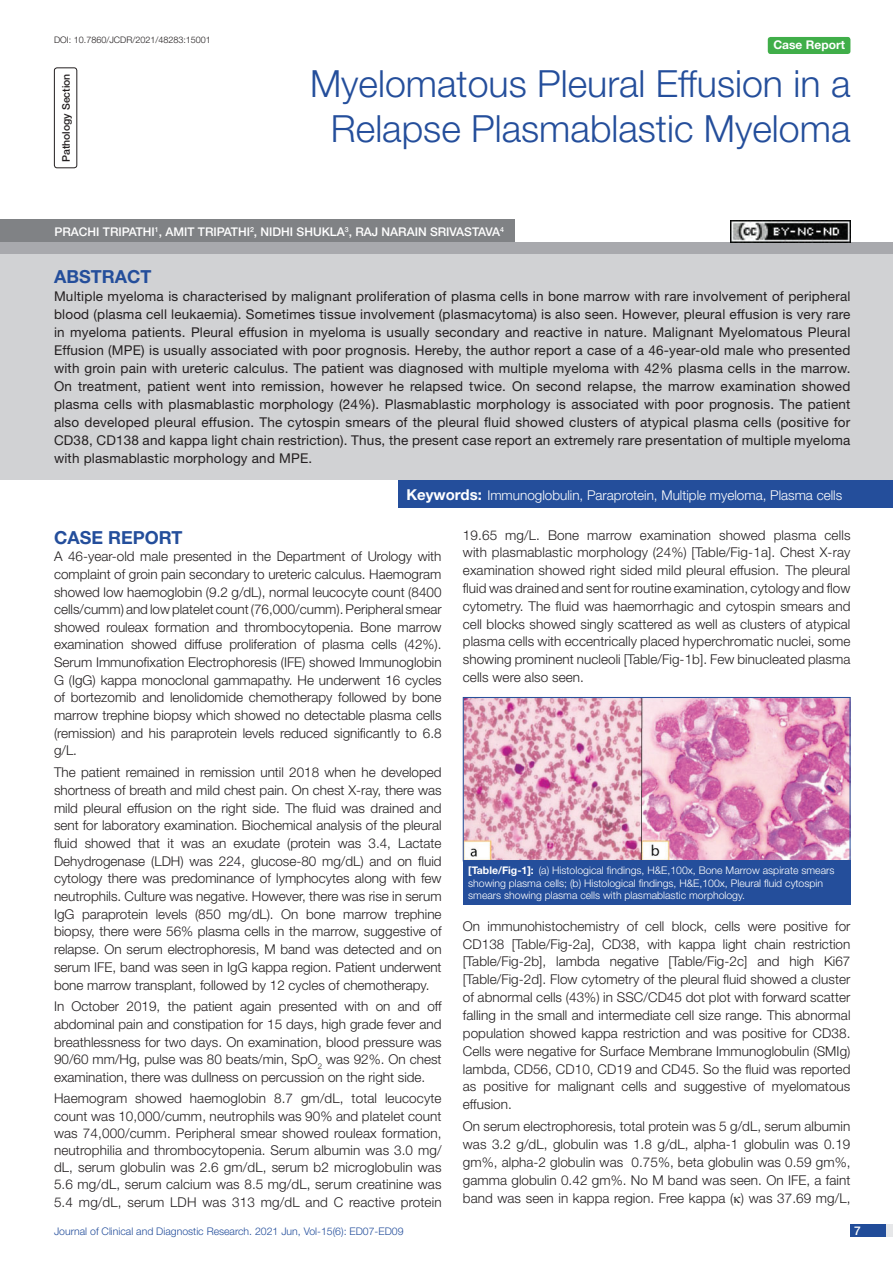
<style>
.page{position:relative;width:893px;height:1263px;background:#fff}
.page>*{position:absolute;margin:0;border:0;box-sizing:border-box;transform-origin:0 0}
.t1{font:300 37.5px/45px "Helvetica Neue";color:#244e9b;text-align:center}
.Heading{font:700 18px "Helvetica Neue";color:#244e9b}
.Abstract_head{font:700 18px "Helvetica Neue";color:#244e9b}
.Body_text{font:300 13.5px/17.7px "Helvetica Neue";letter-spacing:.005em;color:#231f20;text-align:justify}
.Abstract_Text{font:13.5px/18px "Helvetica Neue";letter-spacing:.015em;color:#231f20;text-align:justify}
.Key_words{font:300 13.5px "Helvetica Neue";color:#fff}
.Author{font:500 12px "Helvetica Neue";color:#fff}
.t2{font:700 12px "Helvetica Neue";color:#fff}
.TABLE_FIG{font:300 10.5px/12.6px "Helvetica Neue";color:#fff}
.t3{font:300 10.5px "Helvetica Neue";color:#244e9b}
.section{font:500 10.5px "Helvetica Neue";color:#231f20}
.t4{font:300 9px "Helvetica Neue";color:#231f20}
.s1{font-weight:700;font-size:15px}
.s2{font-weight:700}
</style>
<div class="page">
<div style="left:850px;top:1224px;width:43px;height:13px;background:#e6e7e9"></div>
<div style="left:850px;top:1224px;width:35px;height:13px;background:#214c99"></div>
<div style="left:54px;top:67px;width:23px;height:101px;border:1px solid #231f20;border-radius:3px"></div>
<div style="left:768px;top:37px;width:82px;height:17px;background:#40ae49;border-radius:3px"></div>
<div style="left:0;top:242px;width:893px;height:12px;background:#a8a9ad"></div>
<div style="left:0;top:220px;width:514px;height:22px;background:#808285"></div>
<div style="left:0;top:254px;width:893px;height:226px;background:#d1d2d4"></div>
<div style="left:398px;top:480px;width:495px;height:28px;background:#244e9b"></div>
<img style="left:465px;top:699px;width:383px;height:160px">
<div style="left:463px;top:697px;width:387px;height:164px;border:1px solid #244e9b"></div>
<div style="left:463px;top:860px;width:387px;height:44px;background:#244e9b"></div>
<img style="left:730px;top:220px;width:120px;height:23px">
<p class="t4" style="left:54px;top:35px;width:158px">DOI: 10.7860/JCDR/2021/48283:15001</p>
<p class="section" style="left:60px;top:162px;width:90px;rotate:-90deg">PATHOLOGY SECTION</p>
<p class="t1" style="left:310px;top:60px;width:542px">Myelomatous Pleural Effusion in a<br>Relapse Plasmablastic Myeloma</p>
<p class="t2" style="left:773px;top:37px;width:73px">Case Report</p>
<p class="Author" style="left:54px;top:224px;width:451px">PRACHI TRIPATHI<sup>1</sup>, AMIT TRIPATHI<sup>2</sup>, NIDHI SHUKLA<sup>3</sup>, RAJ NARAIN SRIVASTAVA<sup>4</sup></p>
<p class="Abstract_head" style="left:54px;top:265px;width:99px">ABSTRACT</p>
<p class="Abstract_Text" style="left:54px;top:287px;width:798px">Multiple myeloma is characterised by malignant proliferation of plasma cells in bone marrow with rare involvement of peripheral blood (plasma cell leukaemia). Sometimes tissue involvement (plasmacytoma) is also seen. However, pleural effusion is very rare in myeloma patients. Pleural effusion in myeloma is usually secondary and reactive in nature. Malignant Myelomatous Pleural Effusion (MPE) is usually associated with poor prognosis. Hereby, the author report a case of a 46-year-old male who presented with groin pain with ureteric calculus. The patient was diagnosed with multiple myeloma with 42% plasma cells in the marrow.<br>On treatment, patient went into remission, however he relapsed twice. On second relapse, the marrow examination showed plasma cells with plasmablastic morphology (24%). Plasmablastic morphology is associated with poor prognosis. The patient also developed pleural effusion. The cytospin smears of the pleural fluid showed clusters of atypical plasma cells (positive for CD38, CD138 and kappa light chain restriction). Thus, the present case report an extremely rare presentation of multiple myeloma with plasmablastic morphology and MPE.</p>
<p class="Key_words" style="left:406px;top:487px;width:437px"><span class="s1">Keywords:</span> Immunoglobulin, Paraprotein, Multiple myeloma, Plasma cells</p>
<p class="Heading" style="left:54px;top:526px;width:130px">CASE REPORT</p>
<p class="Body_text" style="left:54px;top:547px;width:389px">A 46-year-old male presented in the Department of Urology with complaint of groin pain secondary to ureteric calculus. Haemogram showed low haemoglobin (9.2 g/dL), normal leucocyte count (8400 cells/cumm) and low platelet count (76,000/cumm). Peripheral smear showed rouleax formation and thrombocytopenia. Bone marrow examination showed diffuse proliferation of plasma cells (42%).<br>Serum Immunofixation Electrophoresis (IFE) showed Immunoglobin G (IgG) kappa monoclonal gammapathy. He underwent 16 cycles of bortezomib and lenolidomide chemotherapy followed by bone marrow trephine biopsy which showed no detectable plasma cells (remission) and his paraprotein levels reduced significantly to 6.8 g/L.</p>
<p class="Body_text" style="left:54px;top:763px;width:389px">The patient remained in remission until 2018 when he developed shortness of breath and mild chest pain. On chest X-ray, there was mild pleural effusion on the right side. The fluid was drained and sent for laboratory examination. Biochemical analysis of the pleural fluid showed that it was an exudate (protein was 3.4, Lactate Dehydrogenase (LDH) was 224, glucose-80 mg/dL) and on fluid cytology there was predominance of lymphocytes along with few neutrophils. Culture was negative. However, there was rise in serum IgG paraprotein levels (850 mg/dL). On bone marrow trephine biopsy, there were 56% plasma cells in the marrow, suggestive of relapse. On serum electrophoresis, M band was detected and on serum IFE, band was seen in IgG kappa region. Patient underwent bone marrow transplant, followed by 12 cycles of chemotherapy.</p>
<p class="Body_text" style="left:54px;top:997px;width:389px">In October 2019, the patient again presented with on and off abdominal pain and constipation for 15 days, high grade fever and breathlessness for two days. On examination, blood pressure was 90/60 mm/Hg, pulse was 80 beats/min, SpO<sub>2</sub> was 92%. On chest examination, there was dullness on percussion on the right side.</p>
<p class="Body_text" style="left:54px;top:1090px;width:389px;line-height:17.2px">Haemogram showed haemoglobin 8.7 gm/dL, total leucocyte count was 10,000/cumm, neutrophils was 90% and platelet count was 74,000/cumm. Peripheral smear showed rouleax formation, neutrophilia and thrombocytopenia. Serum albumin was 3.0 mg/ dL, serum globulin was 2.6 gm/dL, serum b2 microglobulin was 5.6 mg/dL, serum calcium was 8.5 mg/dL, serum creatinine was 5.4 mg/dL, serum LDH was 313 mg/dL and C reactive protein</p>
<p class="Body_text" style="left:463px;top:526px;width:389px">19.65 mg/L. Bone marrow examination showed plasma cells with plasmablastic morphology (24%) [Table/Fig-1a]. Chest X-ray examination showed right sided mild pleural effusion. The pleural fluid was drained and sent for routine examination, cytology and flow cytometry. The fluid was haemorrhagic and cytospin smears and cell blocks showed singly scattered as well as clusters of atypical plasma cells with eccentrically placed hyperchromatic nuclei, some showing prominent nucleoli [Table/Fig-1b]. Few binucleated plasma cells were also seen.</p>
<p class="TABLE_FIG" style="left:468px;top:864px;width:368px"><span class="s2">[Table/Fig-1]:</span> (a) Histological findings, H&amp;E,100x, Bone Marrow aspirate smears showing plasma cells; (b) Histological findings, H&amp;E,100x, Pleural fluid cytospin smears showing plasma cells with plasmablastic morphology.</p>
<p class="Body_text" style="left:463px;top:917px;width:389px">On immunohistochemistry of cell block, cells were positive for CD138 [Table/Fig-2a], CD38, with kappa light chain restriction [Table/Fig-2b], lambda negative [Table/Fig-2c] and high Ki67 [Table/Fig-2d]. Flow cytometry of the pleural fluid showed a cluster of abnormal cells (43%) in SSC/CD45 dot plot with forward scatter falling in the small and intermediate cell size range. This abnormal population showed kappa restriction and was positive for CD38.<br>Cells were negative for Surface Membrane Immunoglobulin (SMIg) lambda, CD56, CD10, CD19 and CD45. So the fluid was reported as positive for malignant cells and suggestive of myelomatous effusion.</p>
<p class="Body_text" style="left:463px;top:1117px;width:389px">On serum electrophoresis, total protein was 5 g/dL, serum albumin was 3.2 g/dL, globulin was 1.8 g/dL, alpha-1 globulin was 0.19 gm%, alpha-2 globulin was 0.75%, beta globulin was 0.59 gm%, gamma globulin 0.42 gm%. No M band was seen. On IFE, a faint band was seen in kappa region. Free kappa ( ) was 37.69 mg/L,</p>
<p class="t3" style="left:54px;top:1225px;width:351px">Journal of Clinical and Diagnostic Research. 2021 Jun, Vol-15(6): ED07-ED09</p>
<p class="Author" style="left:854px;top:1223px;width:8px">7</p>
</div>
